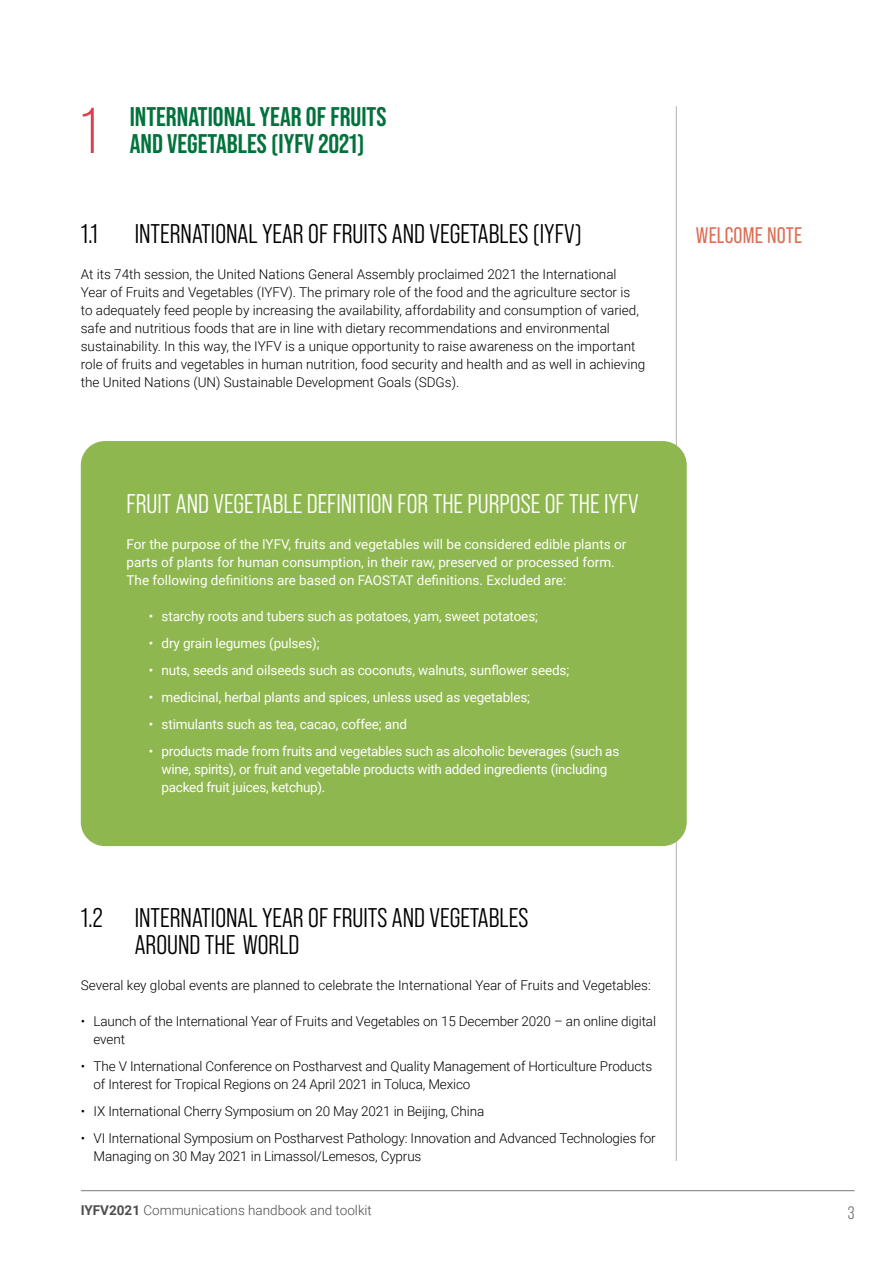
<style>
.page{position:relative;width:893px;height:1263px;background:#fff}
.page>*{position:absolute;margin:0;border:0;box-sizing:border-box;transform-origin:0 0}
.t1{font:64.5px "Bebas Neue Pro";color:#db414c}
.t2{font:27px/27px "Bebas Neue Pro Middle";color:#000}
.t3{font:27px "Bebas Neue Pro Middle";color:#fff}
.t4{font:700 27px "Bebas Neue Pro";color:#00723b}
.t5{font:22.5px "Bebas Neue Pro";letter-spacing:.01em;color:#de6d54}
.t6{font:18px "Bebas Neue Pro Middle";color:#787b7b}
.t7{font:300 13.5px/18px "Roboto";color:#000}
.t8{font:13.5px/18px "Roboto";letter-spacing:-.01em;color:#fff}
.t9{font:300 13.5px "Roboto";color:#4d4d4f}
.s1{font-weight:700}
</style>
<div class="page">
<hr style="left:676px;top:106px;width:1px;height:1055px;background:#b1b1b1">
<hr style="left:81px;top:1190px;width:774px;height:1px;background:#787b7b">
<div style="left:81px;top:441px;width:606px;height:405px;background:#8eb74f;border-radius:24px"></div>
<h1 class="t1" style="left:81px;top:95px;width:18px">1</h1>
<h2 class="t4" style="left:130px;top:101px;width:258px">INTERNATIONAL YEAR OF FRUITS</h2>
<h2 class="t4" style="left:130px;top:128px;width:236px">AND VEGETABLES (IYFV 2021)</h2>
<h2 class="t2" style="left:81px;top:220px;width:19px">1.1</h2>
<h2 class="t2" style="left:135px;top:220px;width:449px">INTERNATIONAL YEAR OF FRUITS AND VEGETABLES (IYFV)</h2>
<p class="t7" style="left:81px;top:265px;width:566px">At its 74th session, the United Nations General Assembly proclaimed 2021 the International Year of Fruits and Vegetables (IYFV). The primary role of the food and the agriculture sector is to adequately feed people by increasing the availability, affordability and consumption of varied, safe and nutritious foods that are in line with dietary recommendations and environmental sustainability. In this way, the IYFV is a unique opportunity to raise awareness on the important role of fruits and vegetables in human nutrition, food security and health and as well in achieving the United Nations (UN) Sustainable Development Goals (SDGs).</p>
<h2 class="t3" style="left:126px;top:489px;width:514px">FRUIT AND VEGETABLE DEFINITION FOR THE PURPOSE OF THE IYFV</h2>
<p class="t8" style="left:126px;top:535px;width:501px">For the purpose of the IYFV, fruits and vegetables will be considered edible plants or parts of plants for human consumption, in their raw, preserved or processed form.<br>The following definitions are based on FAOSTAT definitions. Excluded are:</p>
<p class="t8" style="left:149px;top:607px;width:391px">• starchy roots and tubers such as potatoes, yam, sweet potatoes;</p>
<p class="t8" style="left:149px;top:634px;width:172px">• dry grain legumes (pulses);</p>
<p class="t8" style="left:149px;top:661px;width:422px">• nuts, seeds and oilseeds such as coconuts, walnuts, sunflower seeds;</p>
<p class="t8" style="left:149px;top:688px;width:383px">• medicinal, herbal plants and spices, unless used as vegetables;</p>
<p class="t8" style="left:149px;top:715px;width:260px">• stimulants such as tea, cacao, coffee; and</p>
<p class="t8" style="left:162px;top:742px;width:459px;text-indent:-13px">• products made from fruits and vegetables such as alcoholic beverages (such as wine, spirits), or fruit and vegetable products with added ingredients (including packed fruit juices, ketchup).</p>
<h3 class="t5" style="left:696px;top:223px;width:108px">WELCOME NOTE</h3>
<h2 class="t2" style="left:135px;top:904px;width:395px;text-indent:-54px">1.2 INTERNATIONAL YEAR OF FRUITS AND VEGETABLES<br>AROUND THE WORLD</h2>
<p class="t7" style="left:81px;top:976px;width:572px">Several key global events are planned to celebrate the International Year of Fruits and Vegetables:</p>
<p class="t7" style="left:94px;top:1012px;width:564px;text-indent:-13px">• Launch of the International Year of Fruits and Vegetables on 15 December 2020 – an online digital event</p>
<p class="t7" style="left:94px;top:1057px;width:560px;text-indent:-13px">• The V International Conference on Postharvest and Quality Management of Horticulture Products of Interest for Tropical Regions on 24 April 2021 in Toluca, Mexico</p>
<p class="t7" style="left:81px;top:1102px;width:405px">• IX International Cherry Symposium on 20 May 2021 in Beijing, China</p>
<p class="t7" style="left:94px;top:1129px;width:564px;text-indent:-13px">• VI International Symposium on Postharvest Pathology: Innovation and Advanced Technologies for<br>Managing on 30 May 2021 in Limassol/Lemesos, Cyprus</p>
<p class="t9" style="left:81px;top:1201px;width:293px"><span class="s1">IYFV2021</span> Communications handbook and toolkit</p>
<h3 class="t6" style="left:848px;top:1203px;width:8px">3</h3>
</div>
